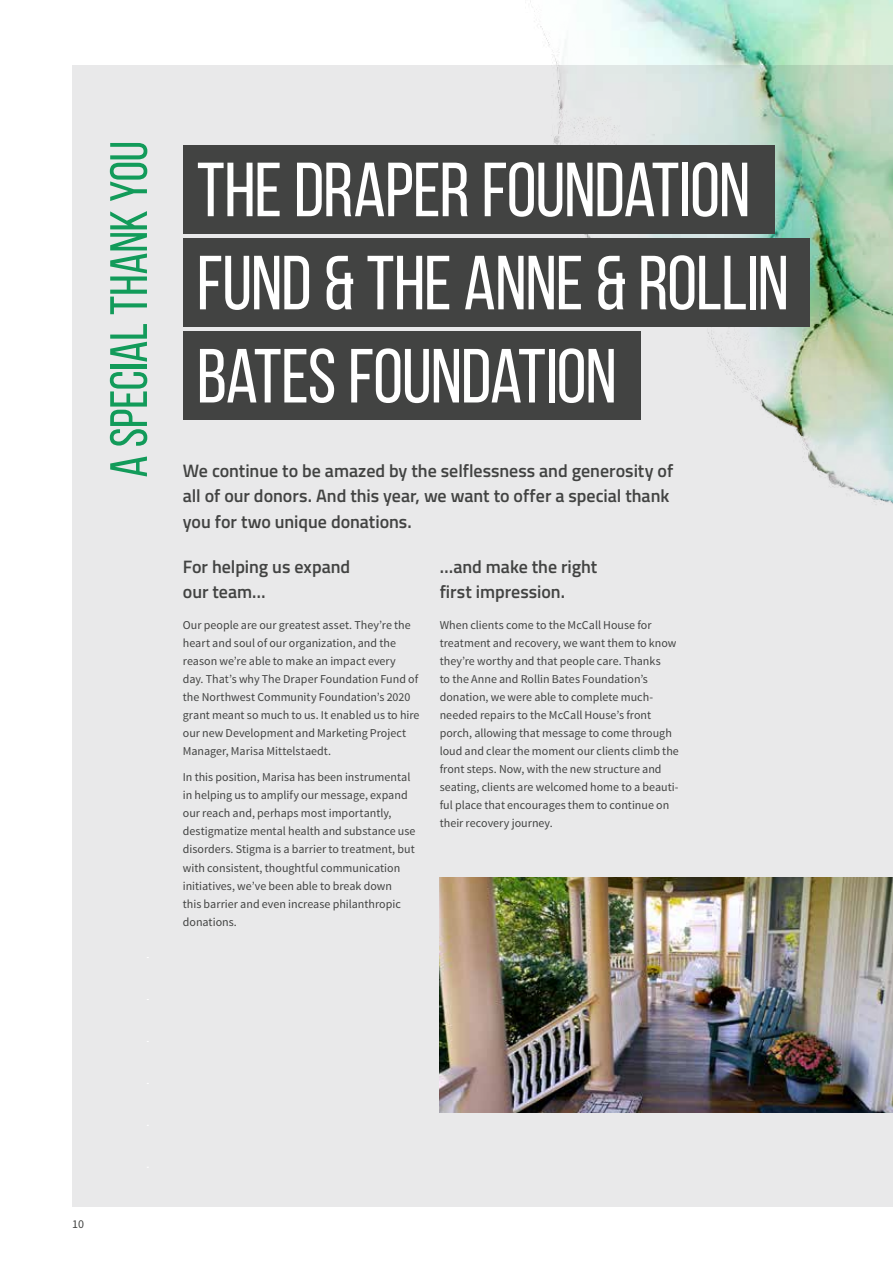
<style>
.page{position:relative;width:893px;height:1263px;background:#fff}
.page>*{position:absolute;margin:0;border:0;box-sizing:border-box;transform-origin:0 0}
.t1{font:76.5px/93.2px "Bebas Neue";letter-spacing:-.01em;color:#fff}
.t2{font:52.5px "Bebas Neue";letter-spacing:-.005em;color:#129b5a}
.t3{font:600 18px/25.5px "Titillium Web";color:#424342}
.t4{font:12px/18px "Source Sans Pro";color:#424342}
</style>
<div class="page">
<div style="left:72px;top:65px;width:821px;height:1142px;background:#e9e9ea"></div>
<img style="left:530px;top:0;width:363px;height:504px">
<div style="left:183px;top:145px;width:592px;height:89px;background:#424342"></div>
<div style="left:183px;top:238px;width:627px;height:89px;background:#424342"></div>
<div style="left:183px;top:331px;width:458px;height:89px;background:#424342"></div>
<img style="left:440px;top:877px;width:453px;height:235px">
<h2 class="t2" style="left:100px;top:477px;width:338px;rotate:-90deg">A SPECIAL THANK YOU</h2>
<h1 class="t1" style="left:197px;top:143px;width:594px">THE DRAPER FOUNDATION<br>FUND &amp; THE ANNE &amp; ROLLIN<br>BATES FOUNDATION</h1>
<h3 class="t3" style="left:183px;top:457px;width:492px">We continue to be amazed by the selflessness and generosity of all of our donors. And this year, we want to offer a special thank you for two unique donations.</h3>
<h3 class="t3" style="left:183px;top:553px;width:169px">For helping us expand our team…</h3>
<p class="t4" style="left:183px;top:616px;width:238px">Our people are our greatest asset. They’re the heart and soul of our organization, and the reason we’re able to make an impact every day. That’s why The Draper Foundation Fund of the Northwest Community Foundation’s 2020 grant meant so much to us. It enabled us to hire our new Development and Marketing Project Manager, Marisa Mittelstaedt.</p>
<p class="t4" style="left:183px;top:769px;width:234px">In this position, Marisa has been instrumental in helping us to amplify our message, expand our reach and, perhaps most importantly, destigmatize mental health and substance use disorders. Stigma is a barrier to treatment, but with consistent, thoughtful communication initiatives, we’ve been able to break down<br>this barrier and even increase philanthropic donations.</p>
<h3 class="t3" style="left:440px;top:553px;width:159px">…and make the right first impression.</h3>
<p class="t4" style="left:440px;top:616px;width:241px">When clients come to the McCall House for treatment and recovery, we want them to know they’re worthy and that people care. Thanks<br>to the Anne and Rollin Bates Foundation’s donation, we were able to complete much&shy;needed repairs to the McCall House’s front porch, allowing that message to come through loud and clear the moment our clients climb the front steps. Now, with the new structure and seating, clients are welcomed home to a beauti&shy;ful place that encourages them to continue on their recovery journey.</p>
<p class="t4" style="left:72px;top:1215px;width:13px">10</p>
</div>
